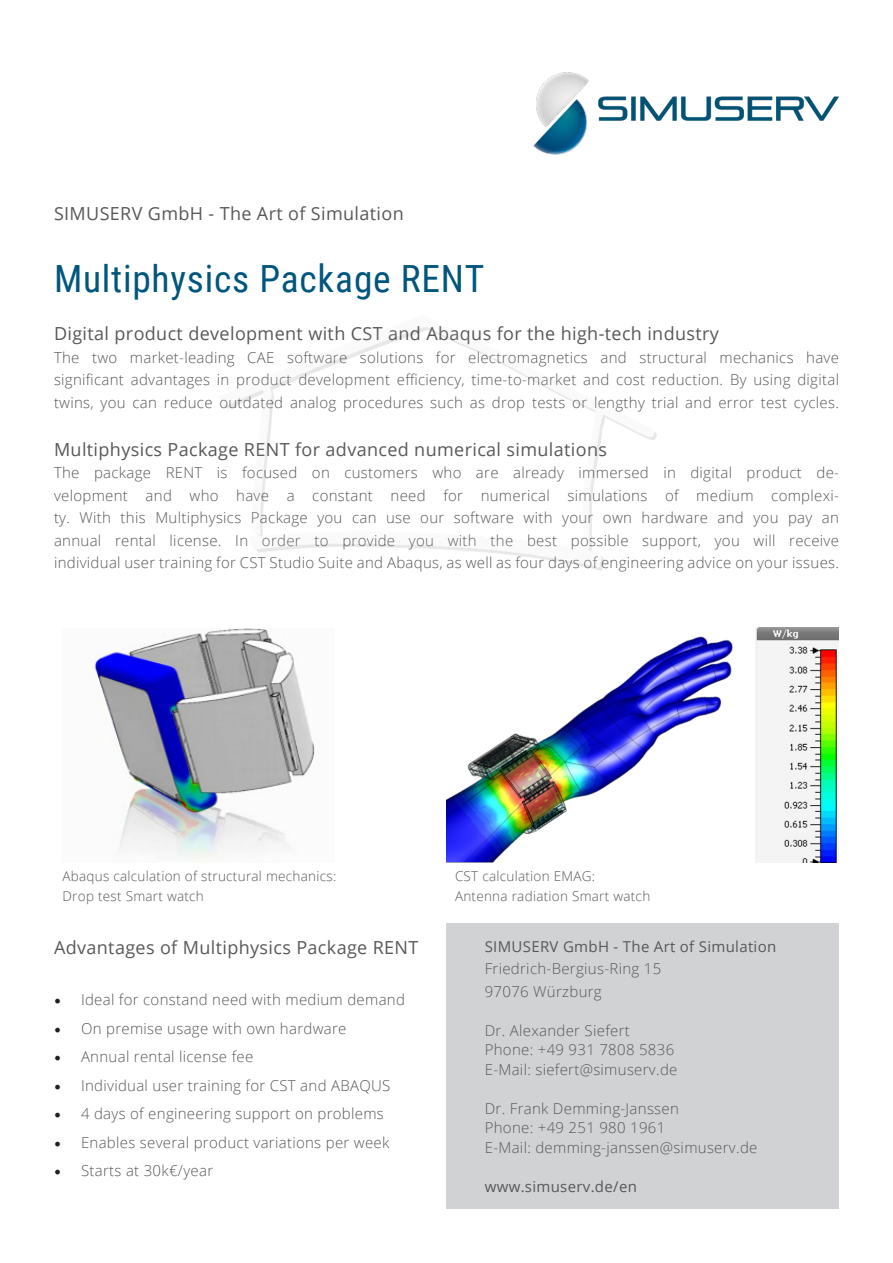
<style>
.page{position:relative;width:893px;height:1263px;background:#fff}
.page>*{position:absolute;margin:0;border:0;box-sizing:border-box;transform-origin:0 0}
.t1{font:37.5px "Roboto Condensed";letter-spacing:.02em;color:#00567c}
.t2{font:18px "Open Sans";letter-spacing:.02em;color:#57585a}
.t3{font:300 15px/22.5px "Open Sans";letter-spacing:.02em;color:#57585a}
.t4{font:15px "Open Sans";letter-spacing:.02em;color:#57585a}
.t5{font:300 13.5px/19.5px "Open Sans";letter-spacing:.02em;color:#57585a}
.s1{font-family:"Minion Pro";font-weight:400;font-size:18px;color:#231f20}
</style>
<div class="page">
<img style="left:533px;top:72px;width:306px;height:83px">
<div style="left:446px;top:923px;width:393px;height:286px;background:#d1d2d4"></div>
<img style="left:89px;top:628px;width:226px;height:232px">
<img style="left:446px;top:627px;width:393px;height:235px">
<img style="left:224px;top:327px;width:432px;height:244px">
<p class="t2" style="left:54px;top:201px;width:351px">SIMUSERV GmbH - The Art of Simulation</p>
<p class="t1" style="left:54px;top:252px;width:432px">Multiphysics Package RENT</p>
<p class="t2" style="left:54px;top:321px;width:666px">Digital product development with CST and Abaqus for the high-tech industry</p>
<p class="t3" style="left:54px;top:345px;width:786px">The two market-leading CAE software solutions for electromagnetics and structural mechanics have</p>
<p class="t3" style="left:54px;top:368px;width:786px">significant advantages in product development efficiency, time-to-market and cost reduction. By using digital twins, you can reduce outdated analog procedures such as drop tests or lengthy trial and error test cycles.</p>
<p class="t2" style="left:54px;top:437px;width:555px">Multiphysics Package RENT for advanced numerical simulations</p>
<p class="t3" style="left:54px;top:461px;width:786px;text-align:justify">The package RENT is focused on customers who are already immersed in digital product de&shy;velopment and who have a constant need for numerical simulations of medium complexi&shy;ty. With this Multiphysics Package you can use our software with your own hardware and you pay an annual rental license. In order to provide you with the best possible support, you will receive individual user training for CST Studio Suite and Abaqus, as well as four days of engineering advice on your issues.</p>
<p class="t5" style="left:63px;top:866px;width:275px">Abaqus calculation of structural mechanics:<br>Drop test Smart watch</p>
<p class="t5" style="left:455px;top:866px;width:197px">CST calculation EMAG:<br>Antenna radiation Smart watch</p>
<p class="t2" style="left:54px;top:935px;width:366px">Advantages of Multiphysics Package RENT</p>
<p class="t3" style="left:54px;top:988px;width:352px"><span class="s1">•</span> Ideal for constand need with medium demand</p>
<p class="t3" style="left:54px;top:1017px;width:294px"><span class="s1">•</span> On premise usage with own hardware</p>
<p class="t3" style="left:54px;top:1045px;width:201px"><span class="s1">•</span> Annual rental license fee</p>
<p class="t3" style="left:54px;top:1074px;width:338px"><span class="s1">•</span> Individual user training for CST and ABAQUS</p>
<p class="t3" style="left:54px;top:1102px;width:331px"><span class="s1">•</span> 4 days of engineering support on problems</p>
<p class="t3" style="left:54px;top:1131px;width:337px"><span class="s1">•</span> Enables several product variations per week</p>
<p class="t3" style="left:54px;top:1159px;width:161px"><span class="s1">•</span> Starts at 30k€/year</p>
<p class="t4" style="left:485px;top:936px;width:293px">SIMUSERV GmbH - The Art of Simulation</p>
<p class="t3" style="left:485px;top:957px;width:178px">Friedrich-Bergius-Ring 15</p>
<p class="t3" style="left:485px;top:980px;width:119px">97076 Würzburg</p>
<p class="t3" style="left:485px;top:1019px;width:147px">Dr. Alexander Siefert</p>
<p class="t3" style="left:485px;top:1038px;width:191px">Phone: +49 931 7808 5836</p>
<p class="t3" style="left:485px;top:1058px;width:194px">E-Mail: siefert@simuserv.de</p>
<p class="t3" style="left:485px;top:1097px;width:196px">Dr. Frank Demming-Janssen</p>
<p class="t3" style="left:485px;top:1116px;width:182px">Phone: +49 251 980 1961</p>
<p class="t3" style="left:485px;top:1136px;width:274px">E-Mail: demming-janssen@simuserv.de</p>
<p class="t4" style="left:485px;top:1176px;width:154px">www.simuserv.de/en</p>
</div>
